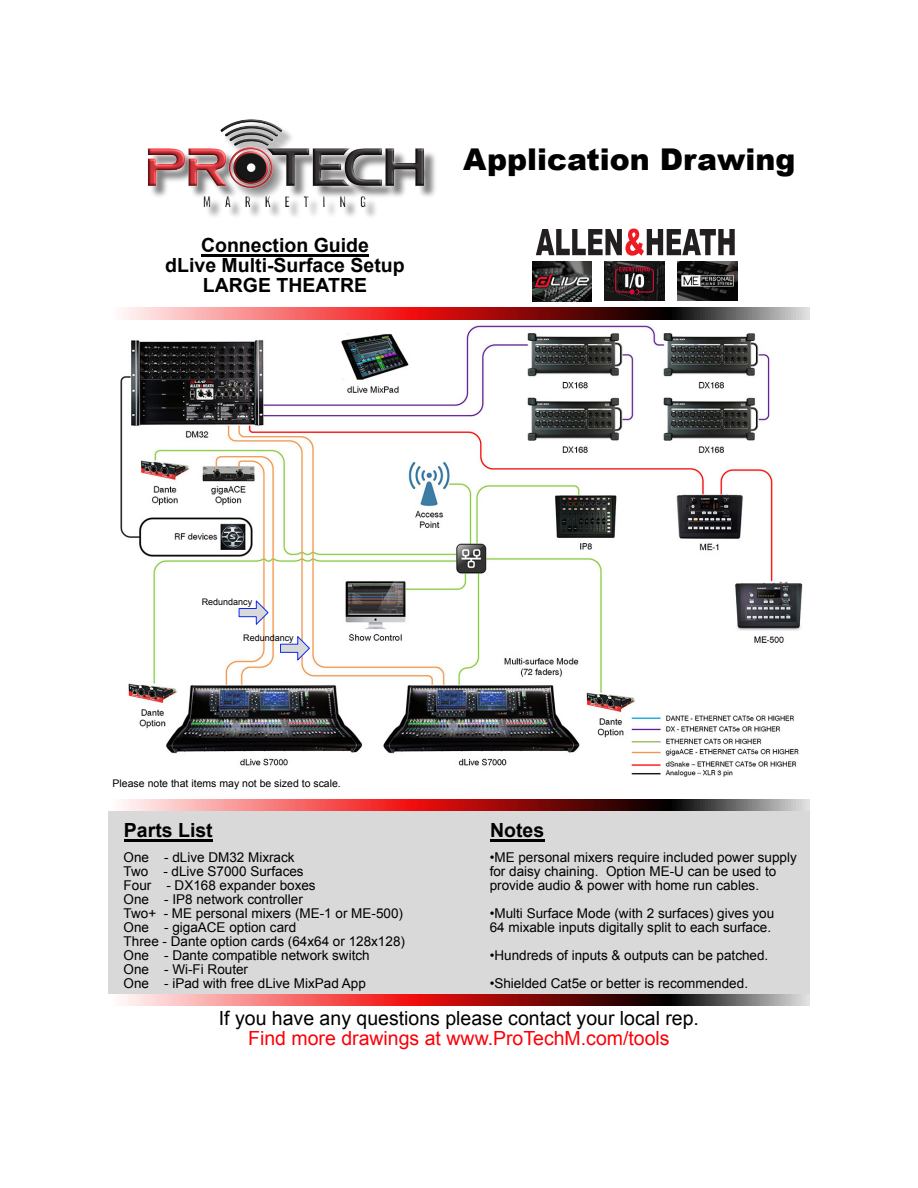
<style>
.page{position:relative;width:918px;height:1188px;background:#fff}
.page>*{position:absolute;margin:0;border:0;box-sizing:border-box;transform-origin:0 0}
.t1{font:900 30px "Arial";color:#000}
.t2{font:700 19.5px/20.1px "Arial";color:#000;text-align:center}
.t3{font:19.5px "Arial";color:#000}
.t4{font:19.5px "Arial";color:#fb0007}
.t5{font:13.5px/14px "Arial";color:#000}
.t6{font:10.5px "Arial";color:#000}
.t7{font:9px "Arial";color:#000}
</style>
<div class="page">
<img style="left:208px;top:152px;width:228px;height:65px">
<img style="left:148px;top:119px;width:279px;height:91px">
<hr style="left:201px;top:254px;width:168px;height:2px;background:#000">
<svg style="left:122px;top:308px;width:687px;height:11px;background:#ad4f4f"></svg>
<svg style="left:122px;top:994px;width:687px;height:11px;background:#ad4f4f"></svg>
<svg style="left:122px;top:799px;width:687px;height:12px;background:#ad4f4f"></svg>
<div style="left:109px;top:812px;width:701px;height:182px;background:#d9d9d9"></div>
<hr style="left:124px;top:840px;width:89px;height:2px;background:#000">
<hr style="left:490px;top:840px;width:54px;height:2px;background:#000">
<img style="left:120px;top:325px;width:683px;height:452px">
<svg style="left:239px;top:600px;width:30px;height:25px"></svg>
<svg style="left:280px;top:636px;width:30px;height:25px"></svg>
<svg style="left:536px;top:229px;width:199px;height:27px"></svg>
<img style="left:532px;top:261px;width:60px;height:40px">
<img style="left:605px;top:261px;width:59px;height:40px">
<img style="left:678px;top:261px;width:59px;height:40px">
<h2 class="t2" style="left:165px;top:237px;width:241px">Connection Guide<br>dLive Multi-Surface Setup<br>LARGE THEATRE</h2>
<h1 class="t1" style="left:463px;top:148px;width:334px">Application Drawing</h1>
<p class="t7" style="left:202px;top:599px;width:52px">Redundancy</p>
<p class="t7" style="left:243px;top:634px;width:52px">Redundancy</p>
<p class="t6" style="left:113px;top:779px;width:230px">Please note that items may not be sized to scale.</p>
<h2 class="t2" style="left:124px;top:822px;width:90px">Parts List</h2>
<h2 class="t2" style="left:490px;top:822px;width:56px">Notes</h2>
<p class="t5" style="left:124px;top:852px;width:283px">One - dLive DM32 Mixrack<br>Two - dLive S7000 Surfaces<br>Four - DX168 expander boxes<br>One - IP8 network controller<br>Two+ - ME personal mixers (ME-1 or ME-500)<br>One - gigaACE option card<br>Three - Dante option cards (64x64 or 128x128)<br>One - Dante compatible network switch<br>One - Wi-Fi Router<br>One - iPad with free dLive MixPad App</p>
<p class="t5" style="left:490px;top:852px;width:309px">•ME personal mixers require included power supply for daisy chaining. Option ME-U can be used to provide audio &amp; power with home run cables.</p>
<p class="t5" style="left:490px;top:907px;width:286px">•Multi Surface Mode (with 2 surfaces) gives you<br>64 mixable inputs digitally split to each surface.</p>
<p class="t5" style="left:490px;top:949px;width:280px">•Hundreds of inputs &amp; outputs can be patched.</p>
<p class="t5" style="left:490px;top:977px;width:260px">•Shielded Cat5e or better is recommended.</p>
<h2 class="t3" style="left:219px;top:1010px;width:482px">If you have any questions please contact your local rep.</h2>
<h2 class="t4" style="left:248px;top:1030px;width:423px">Find more drawings at www.ProTechM.com/tools</h2>
</div>
